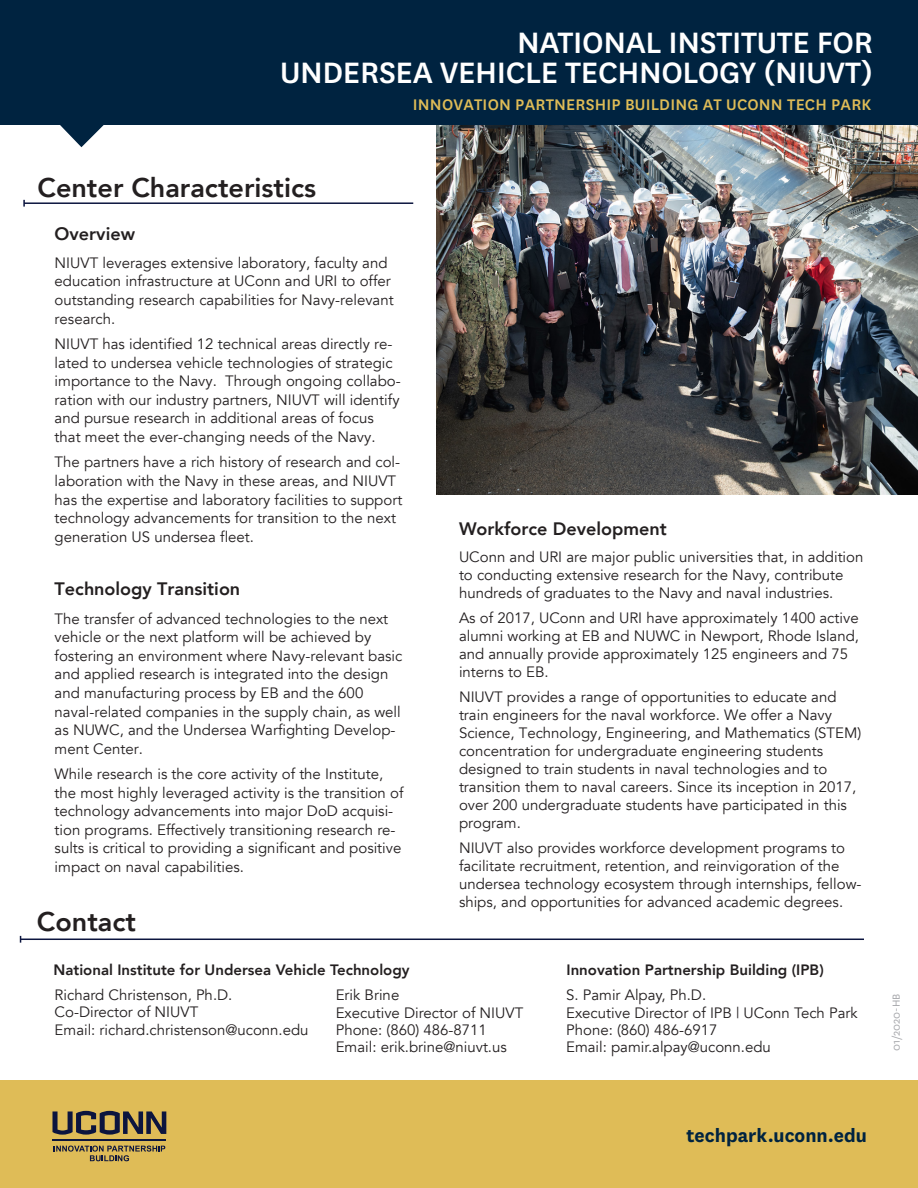
<style>
.page{position:relative;width:918px;height:1188px;background:#fff}
.page>*{position:absolute;margin:0;border:0;box-sizing:border-box;transform-origin:0 0}
.t1{font:500 34.5px/30px "National";letter-spacing:-.01em;color:#fff;text-align:right}
.t2{font:800 27px "Avenir";color:#231f20}
.t3{font:700 21px "National";color:#002340}
.t4{font:800 18px "Avenir";color:#231f20}
.t5{font:500 18px "National";letter-spacing:.01em;color:#dfbc57}
.t6{font:15px/18.6px "Avenir";color:#231f20}
.t7{font:800 15px "Avenir";color:#231f20}
.t8{font:12px "National";color:#a8a9ad}
</style>
<div class="page">
<div style="left:0;top:1080px;width:918px;height:108px;background:#dfbc57"></div>
<img style="left:437px;top:125px;width:481px;height:370px">
<hr style="left:24px;top:202px;width:389px;height:2px;background:#0c153f">
<svg style="left:23px;top:200px;width:2px;height:7px"></svg>
<hr style="left:21px;top:939px;width:843px;height:1px;background:#0c153f">
<svg style="left:54px;top:1146px;width:111px;height:15px"></svg>
<svg style="left:52px;top:1111px;width:114px;height:24px"></svg>
<hr style="left:52px;top:1140px;width:114px;height:1px;background:#0c153e">
<svg style="left:59px;top:124px;width:46px;height:23px"></svg>
<div style="left:0;top:0;width:918px;height:124px;background:#002340"></div>
<p class="t1" style="left:280px;top:26px;width:594px">NATIONAL INSTITUTE FOR<br>UNDERSEA VEHICLE TECHNOLOGY (NIUVT)</p>
<p class="t5" style="left:413px;top:92px;width:460px">INNOVATION PARTNERSHIP BUILDING AT UCONN TECH PARK</p>
<p class="t2" style="left:38px;top:166px;width:280px">Center Characteristics</p>
<p class="t4" style="left:55px;top:220px;width:82px">Overview</p>
<p class="t6" style="left:55px;top:254px;width:341px">NIUVT leverages extensive laboratory, faculty and education infrastructure at UConn and URI to offer outstanding research capabilities for Navy-relevant research.</p>
<p class="t6" style="left:55px;top:335px;width:348px">NIUVT has identified 12 technical areas directly re&shy;lated to undersea vehicle technologies of strategic importance to the Navy. Through ongoing collabo&shy;ration with our industry partners, NIUVT will identify and pursue research in additional areas of focus that meet the ever-changing needs of the Navy.</p>
<p class="t6" style="left:55px;top:453px;width:349px">The partners have a rich history of research and col&shy;laboration with the Navy in these areas, and NIUVT has the expertise and laboratory facilities to support technology advancements for transition to the next generation US undersea fleet.</p>
<p class="t4" style="left:55px;top:575px;width:187px">Technology Transition</p>
<p class="t6" style="left:55px;top:609px;width:349px">The transfer of advanced technologies to the next vehicle or the next platform will be achieved by fostering an environment where Navy-relevant basic and applied research is integrated into the design and manufacturing process by EB and the 600 naval-related companies in the supply chain, as well as NUWC, and the Undersea Warfighting Develop&shy;ment Center.</p>
<p class="t6" style="left:55px;top:765px;width:350px">While research is the core activity of the Institute, the most highly leveraged activity is the transition of technology advancements into major DoD acquisi&shy;tion programs. Effectively transitioning research re&shy;sults is critical to providing a significant and positive impact on naval capabilities.</p>
<p class="t2" style="left:37px;top:900px;width:100px">Contact</p>
<p class="t4" style="left:459px;top:514px;width:209px">Workforce Development</p>
<p class="t6" style="left:459px;top:548px;width:406px;line-height:18px">UConn and URI are major public universities that, in addition to conducting extensive research for the Navy, contribute hundreds of graduates to the Navy and naval industries.</p>
<p class="t6" style="left:459px;top:609px;width:402px;line-height:18px">As of 2017, UConn and URI have approximately 1400 active alumni working at EB and NUWC in Newport, Rhode Island, and annually provide approximately 125 engineers and 75 interns to EB.</p>
<p class="t6" style="left:459px;top:688px;width:404px;line-height:18px">NIUVT provides a range of opportunities to educate and train engineers for the naval workforce. We offer a Navy Science, Technology, Engineering, and Mathematics (STEM) concentration for undergraduate engineering students designed to train students in naval technologies and to transition them to naval careers. Since its inception in 2017, over 200 undergraduate students have participated in this program.</p>
<p class="t6" style="left:459px;top:839px;width:404px;line-height:18px">NIUVT also provides workforce development programs to facilitate recruitment, retention, and reinvigoration of the undersea technology ecosystem through internships, fellow&shy;ships, and opportunities for advanced academic degrees.</p>
<p class="t7" style="left:54px;top:958px;width:358px">National Institute for Undersea Vehicle Technology</p>
<p class="t6" style="left:336px;top:986px;width:65px">Erik Brine</p>
<p class="t6" style="left:336px;top:1003px;width:189px">Executive Director of NIUVT</p>
<p class="t6" style="left:336px;top:1021px;width:153px">Phone: (860) 486-8711</p>
<p class="t6" style="left:336px;top:1038px;width:173px">Email: erik.brine@niuvt.us</p>
<p class="t6" style="left:55px;top:986px;width:179px">Richard Christenson, Ph.D.</p>
<p class="t6" style="left:55px;top:1003px;width:145px">Co-Director of NIUVT</p>
<p class="t6" style="left:55px;top:1021px;width:255px">Email: richard.christenson@uconn.edu</p>
<p class="t7" style="left:567px;top:958px;width:259px">Innovation Partnership Building (IPB)</p>
<p class="t6" style="left:566px;top:986px;width:142px">S. Pamir Alpay, Ph.D.</p>
<p class="t6" style="left:566px;top:1003px;width:293px">Executive Director of IPB | UConn Tech Park</p>
<p class="t6" style="left:566px;top:1021px;width:153px">Phone: (860) 486-6917</p>
<p class="t6" style="left:566px;top:1038px;width:206px">Email: pamir.alpay@uconn.edu</p>
<p class="t8" style="left:888px;top:1051px;width:59px;rotate:-90deg">01/2020-HB</p>
<p class="t3" style="left:687px;top:1121px;width:182px">techpark.uconn.edu</p>
</div>
